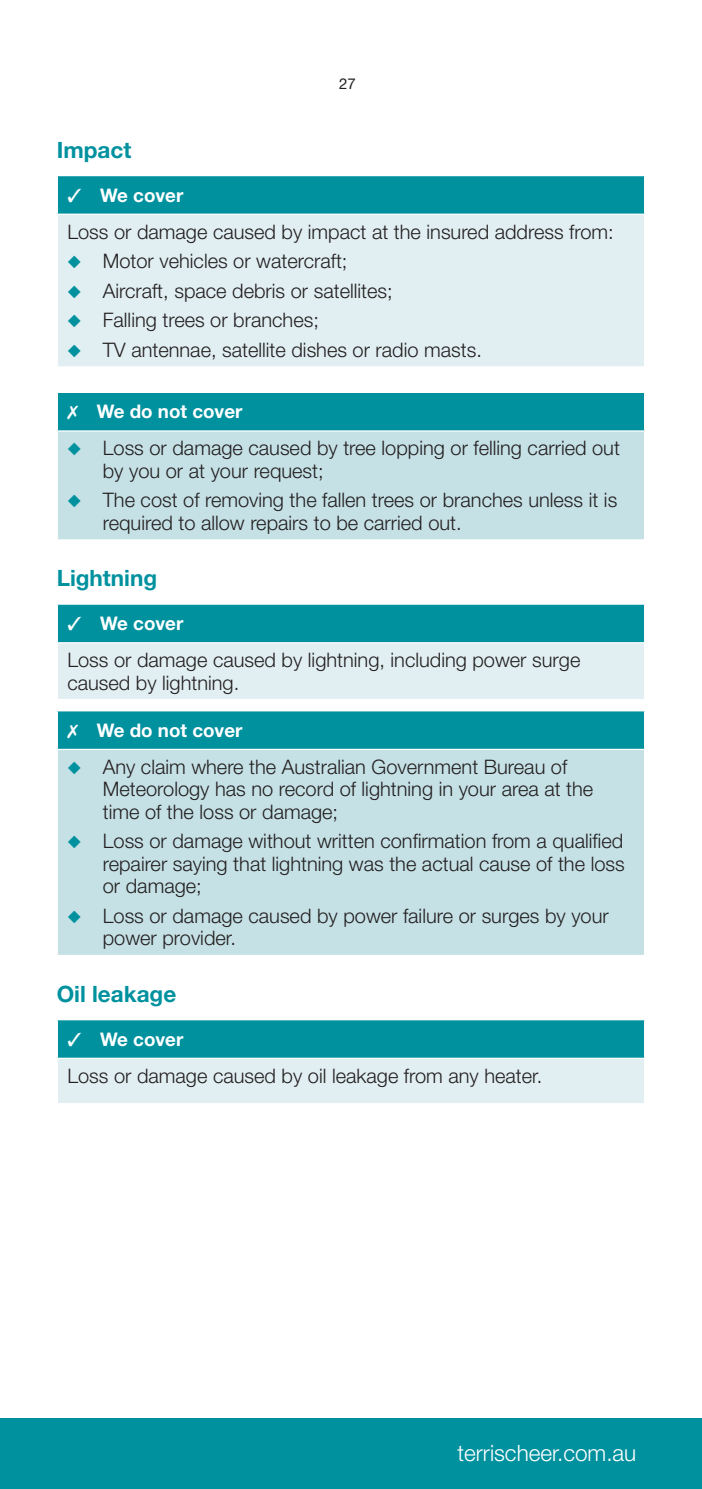
<style>
.page{position:relative;width:702px;height:1489px;background:#fff}
.page>*{position:absolute;margin:0;border:0;box-sizing:border-box;transform-origin:0 0}
.t1{font:700 22.5px "Helvetica Neue LT Std";color:#00919f}
.t2{font:300 22.5px "Helvetica Neue LT Std";color:#fff}
.t3{font:300 20px/22.5px "Helvetica Neue LT Std";color:#231f20}
.t4{font:700 18.75px "Helvetica Neue LT Std";color:#fff}
.t5{font:15px "Helvetica Neue LT Std";color:#231f20}
.s1{color:#00919f}
</style>
<div class="page">
<div style="left:0;top:1417px;width:702px;height:71px;background:#00919f"></div>
<div style="left:57px;top:176px;width:587px;height:38px;background:#00919f"></div>
<div style="left:57px;top:214px;width:587px;height:153px;background:#e1eff2"></div>
<hr style="left:57px;top:176px;width:1px;height:37px;background:#fff">
<hr style="left:57px;top:215px;width:1px;height:151px;background:#fff">
<hr style="left:57px;top:213px;width:588px;height:2px;background:#fff">
<hr style="left:57px;top:366px;width:588px;height:1px;background:#fff">
<div style="left:57px;top:392px;width:587px;height:39px;background:#00919f"></div>
<div style="left:57px;top:431px;width:587px;height:109px;background:#c5e1e6"></div>
<hr style="left:57px;top:393px;width:1px;height:37px;background:#fff">
<hr style="left:57px;top:392px;width:588px;height:1px;background:#fff">
<hr style="left:57px;top:431px;width:1px;height:108px;background:#fff">
<hr style="left:57px;top:430px;width:588px;height:1px;background:#fff">
<hr style="left:57px;top:539px;width:588px;height:1px;background:#fff">
<div style="left:57px;top:604px;width:587px;height:38px;background:#00919f"></div>
<div style="left:57px;top:642px;width:587px;height:57px;background:#e1eff2"></div>
<hr style="left:57px;top:604px;width:1px;height:38px;background:#fff">
<hr style="left:57px;top:643px;width:1px;height:56px;background:#fff">
<hr style="left:57px;top:642px;width:588px;height:1px;background:#fff">
<div style="left:57px;top:710px;width:587px;height:39px;background:#00919f"></div>
<div style="left:57px;top:749px;width:587px;height:206px;background:#c5e1e6"></div>
<hr style="left:57px;top:711px;width:1px;height:37px;background:#fff">
<hr style="left:57px;top:710px;width:588px;height:1px;background:#fff">
<hr style="left:57px;top:750px;width:1px;height:204px;background:#fff">
<hr style="left:57px;top:748px;width:588px;height:2px;background:#fff">
<hr style="left:57px;top:954px;width:588px;height:2px;background:#fff">
<div style="left:57px;top:1019px;width:587px;height:39px;background:#00919f"></div>
<div style="left:57px;top:1058px;width:587px;height:45px;background:#e1eff2"></div>
<hr style="left:57px;top:1020px;width:1px;height:37px;background:#fff">
<hr style="left:57px;top:1019px;width:588px;height:1px;background:#fff">
<hr style="left:57px;top:1058px;width:1px;height:44px;background:#fff">
<hr style="left:57px;top:1057px;width:588px;height:1px;background:#fff">
<hr style="left:57px;top:1102px;width:588px;height:2px;background:#fff">
<p class="t5" style="left:339px;top:75px;width:18px">27</p>
<p class="t1" style="left:57px;top:136px;width:76px">Impact</p>
<p class="t4" style="left:67px;top:183px;width:117px">✓ We cover</p>
<p class="t3" style="left:67px;top:220px;width:548px">Loss or damage caused by impact at the insured address from:</p>
<p class="t3" style="left:67px;top:249px;width:281px"><span class="s1">◆</span> Motor vehicles or watercraft;</p>
<p class="t3" style="left:67px;top:279px;width:327px"><span class="s1">◆</span> Aircraft, space debris or satellites;</p>
<p class="t3" style="left:67px;top:308px;width:253px"><span class="s1">◆</span> Falling trees or branches;</p>
<p class="t3" style="left:67px;top:338px;width:416px"><span class="s1">◆</span> TV antennae, satellite dishes or radio masts.</p>
<p class="t4" style="left:67px;top:400px;width:176px">✗ We do not cover</p>
<p class="t3" style="left:103px;top:436px;width:518px;text-indent:-35px"><span class="s1">◆</span> Loss or damage caused by tree lopping or felling carried out by you or at your request;</p>
<p class="t3" style="left:103px;top:488px;width:516px;text-indent:-35px"><span class="s1">◆</span> The cost of removing the fallen trees or branches unless it is required to allow repairs to be carried out.</p>
<p class="t1" style="left:57px;top:564px;width:102px">Lightning</p>
<p class="t4" style="left:67px;top:612px;width:117px">✓ We cover</p>
<p class="t3" style="left:67px;top:648px;width:514px">Loss or damage caused by lightning, including power surge caused by lightning.</p>
<p class="t4" style="left:67px;top:718px;width:176px">✗ We do not cover</p>
<p class="t3" style="left:103px;top:755px;width:492px;text-indent:-35px"><span class="s1">◆</span> Any claim where the Australian Government Bureau of<br>Meteorology has no record of lightning in your area at the time of the loss or damage;</p>
<p class="t3" style="left:103px;top:829px;width:523px;text-align:justify;text-indent:-35px"><span class="s1">◆</span> Loss or damage without written confirmation from a qualified repairer saying that lightning was the actual cause of the loss or damage;</p>
<p class="t3" style="left:103px;top:904px;width:507px;text-indent:-35px"><span class="s1">◆</span> Loss or damage caused by power failure or surges by your power provider.</p>
<p class="t1" style="left:57px;top:980px;width:121px">Oil leakage</p>
<p class="t4" style="left:67px;top:1027px;width:117px">✓ We cover</p>
<p class="t3" style="left:67px;top:1063px;width:476px">Loss or damage caused by oil leakage from any heater.</p>
<p class="t2" style="left:457px;top:1438px;width:180px">terrischeer.com.au</p>
</div>
